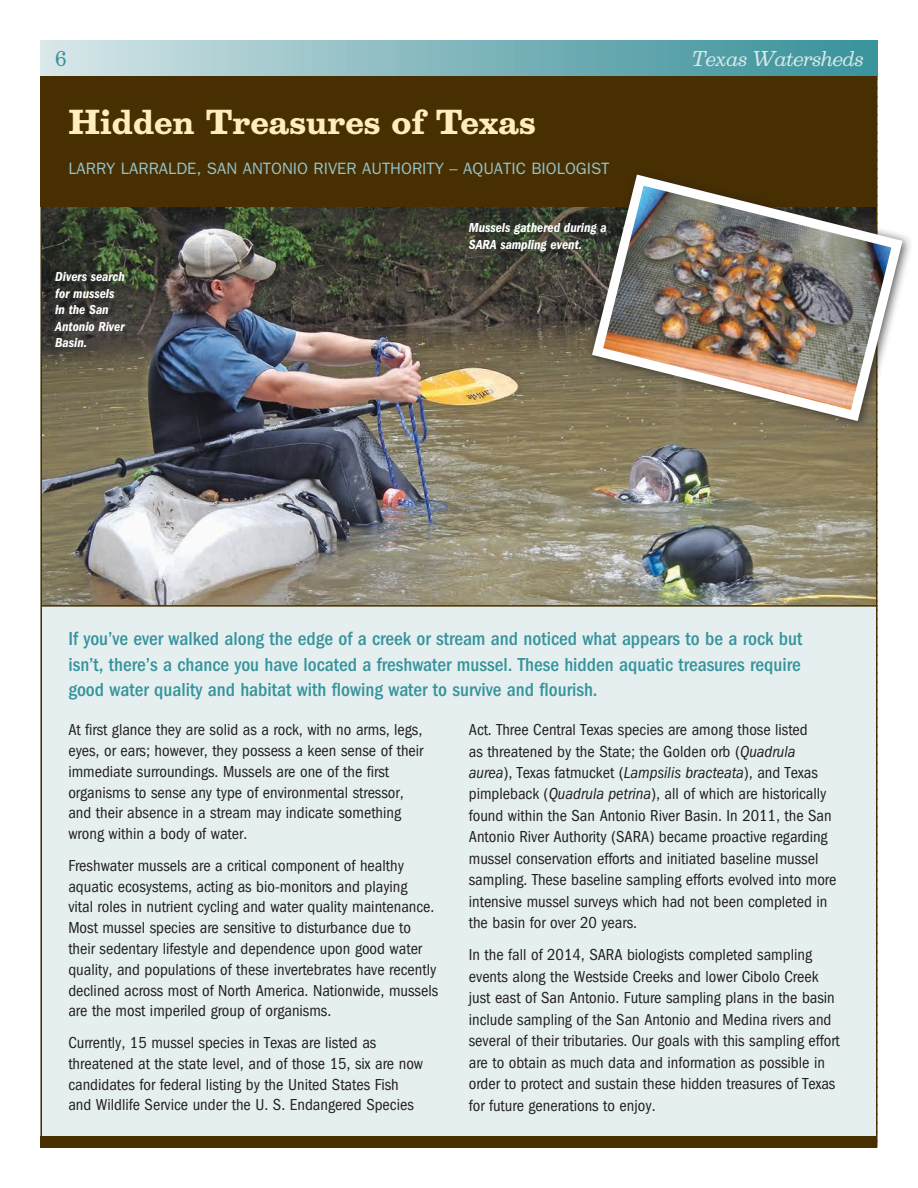
<style>
.page{position:relative;width:918px;height:1188px;background:#fff}
.page>*{position:absolute;margin:0;border:0;box-sizing:border-box;transform-origin:0 0}
.t1{font:700 31.5px "Belizio";color:#feb}
.t2{font:500 condensed 19.5px/25.5px "Franklin Gothic";color:#37939b;text-align:justify}
.t3{font:italic 19.5px "Belizio";letter-spacing:-.025em;color:#dae9ea}
.t4{font:19.5px "Belizio";color:#37939b}
.t5{font:condensed 16.5px/21.5px "Franklin Gothic";color:#231f20}
.t6{font:16.5px "Franklin Gothic";color:#96c2c7}
.t7{font:italic 600 condensed 13.5px/16.5px "Franklin Gothic";color:#fff}
.s1{font-style:italic}
</style>
<div class="page">
<div style="left:40px;top:40px;width:838px;height:36px;background:linear-gradient(to right,#d4e4e6,#348e97)"></div>
<div style="left:41px;top:76px;width:836px;height:1072px;background:#482f00"></div>
<div style="left:41px;top:207px;width:836px;height:929px;background:#e5eff0"></div>
<img style="left:42px;top:207px;width:834px;height:398px">
<hr style="left:40px;top:76px;width:2px;height:1071px;background:#482f00">
<hr style="left:42px;top:605px;width:836px;height:2px;background:#482f00">
<hr style="left:876px;top:76px;width:2px;height:1071px;background:#482f00">
<div style="left:585px;top:167px;width:328px;height:264px;background:#231f20;opacity:.75"></div>
<img style="left:586px;top:169px;width:322px;height:258px">
<p class="t4" style="left:55px;top:46px;width:13px">6</p>
<p class="t3" style="left:692px;top:46px;width:173px">Texas Watersheds</p>
<h1 class="t1" style="left:68px;top:102px;width:469px">Hidden Treasures of Texas</h1>
<p class="t6" style="left:68px;top:158px;width:543px">LARRY LARRALDE, SAN ANTONIO RIVER AUTHORITY – AQUATIC BIOLOGIST</p>
<p class="t7" style="left:55px;top:269px;width:71px">Divers search for mussels in the San<br>Antonio River<br>Basin.</p>
<p class="t7" style="left:469px;top:220px;width:139px">Mussels gathered during a<br>SARA sampling event.</p>
<p class="t2" style="left:68px;top:626px;width:735px">If you’ve ever walked along the edge of a creek or stream and noticed what appears to be a rock but isn’t, there’s a chance you have located a freshwater mussel. These hidden aquatic treasures require good water quality and habitat with flowing water to survive and flourish.</p>
<p class="t5" style="left:68px;top:719px;width:357px;line-height:20.9px">At first glance they are solid as a rock, with no arms, legs, eyes, or ears; however, they possess a keen sense of their immediate surroundings. Mussels are one of the first organisms to sense any type of environmental stressor, and their absence in a stream may indicate something wrong within a body of water.</p>
<p class="t5" style="left:68px;top:855px;width:371px;line-height:20.9px">Freshwater mussels are a critical component of healthy aquatic ecosystems, acting as bio-monitors and playing<br>vital roles in nutrient cycling and water quality maintenance.<br>Most mussel species are sensitive to disturbance due to their sedentary lifestyle and dependence upon good water quality, and populations of these invertebrates have recently declined across most of North America. Nationwide, mussels are the most imperiled group of organisms.</p>
<p class="t5" style="left:68px;top:1032px;width:356px;line-height:20.9px">Currently, 15 mussel species in Texas are listed as threatened at the state level, and of those 15, six are now candidates for federal listing by the United States Fish and Wildlife Service under the U. S. Endangered Species</p>
<p class="t5" style="left:469px;top:719px;width:369px">Act. Three Central Texas species are among those listed<br>as threatened by the State; the Golden orb (<span class="s1">Quadrula aurea</span>), Texas fatmucket (<span class="s1">Lampsilis bracteata</span>), and Texas pimpleback (<span class="s1">Quadrula petrina</span>), all of which are historically found within the San Antonio River Basin. In 2011, the San Antonio River Authority (SARA) became proactive regarding mussel conservation efforts and initiated baseline mussel sampling. These baseline sampling efforts evolved into more intensive mussel surveys which had not been completed in the basin for over 20 years.</p>
<p class="t5" style="left:469px;top:944px;width:373px">In the fall of 2014, SARA biologists completed sampling events along the Westside Creeks and lower Cibolo Creek just east of San Antonio. Future sampling plans in the basin include sampling of the San Antonio and Medina rivers and several of their tributaries. Our goals with this sampling effort are to obtain as much data and information as possible in order to protect and sustain these hidden treasures of Texas for future generations to enjoy.</p>
</div>
